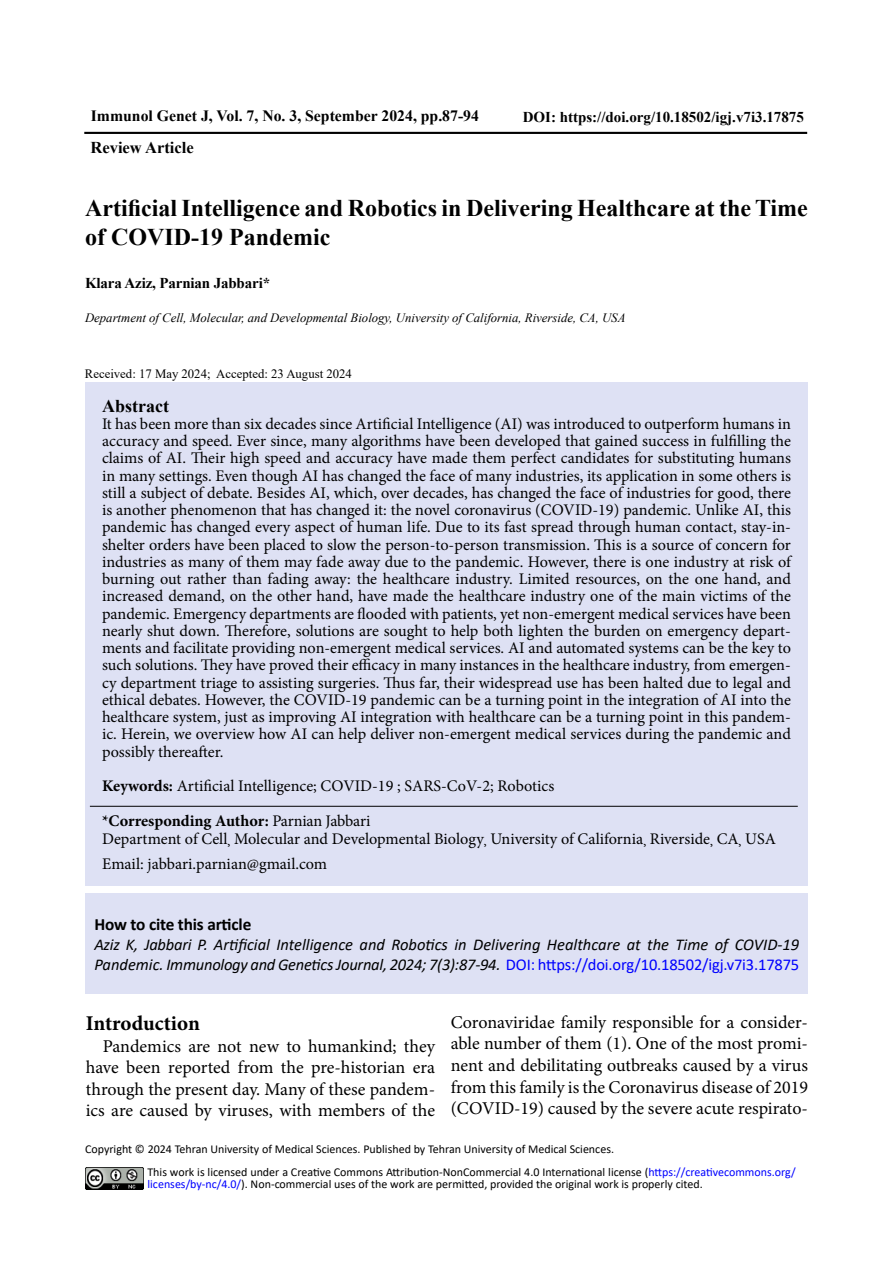
<style>
.page{position:relative;width:893px;height:1263px;background:#fff}
.page>*{position:absolute;margin:0;border:0;box-sizing:border-box;transform-origin:0 0}
.t1{font:700 24px/28.8px "Times New Roman";color:#000}
.t2{font:700 21px "Minion Pro";letter-spacing:-.005em;color:#000}
.t3{font:18px/21.6px "Minion Pro";color:#000;text-align:justify}
.t4{font:700 18px "Times New Roman";color:#000}
.t5{font:700 17.25px "Calibri";letter-spacing:-.01em;color:#000}
.t6{font:italic 16.5px/19.8px "Calibri";color:#000}
.t7{font:700 16.5px "Times New Roman";color:#000}
.t8{font:16.2px/17.2px "Minion Pro";color:#000}
.t9{font:700 15.75px "Times New Roman";color:#000}
.t10{font:700 15px "Times New Roman";color:#000}
.t11{font:italic 12.75px "Times New Roman";color:#000}
.t12{font:12.75px "Times New Roman";color:#000}
.t13{font:12px/23.5px "Calibri";color:#000}
.s1{font-weight:700}
.s2{font-style:normal;color:#00f}
.s3{color:#00f}
</style>
<div class="page">
<div style="left:85px;top:382px;width:723px;height:504px;background:#dee1f4"></div>
<hr style="left:90px;top:806px;width:708px;height:1px;background:#000">
<img style="left:85px;top:1167px;width:58px;height:22px">
<div style="left:86px;top:893px;width:722px;height:101px;background:#dee1f4"></div>
<hr style="left:84px;top:132px;width:723px;height:2px;background:#000">
<p class="t9" style="left:91px;top:105px;width:390px">Immunol Genet J, Vol. 7, No. 3, September 2024, pp.87-94</p>
<p class="t10" style="left:523px;top:106px;width:283px">DOI: https://doi.org/10.18502/igj.v7i3.17875</p>
<p class="t7" style="left:91px;top:135px;width:105px">Review Article</p>
<h1 class="t1" style="left:85px;top:193px;width:724px">Artificial Intelligence and Robotics in Delivering Healthcare at the Time of COVID-19 Pandemic</h1>
<p class="t10" style="left:85px;top:272px;width:187px">Klara Aziz, Parnian Jabbari*</p>
<p class="t11" style="left:85px;top:309px;width:542px">Department of Cell, Molecular, and Developmental Biology, University of California, Riverside, CA, USA</p>
<p class="t12" style="left:85px;top:365px;width:268px">Received: 17 May 2024; Accepted: 23 August 2024</p>
<p class="t4" style="left:102px;top:393px;width:68px">Abstract</p>
<p class="t8" style="left:102px;top:415px;width:690px;text-align:justify">It has been more than six decades since Artificial Intelligence (AI) was introduced to outperform humans in accuracy and speed. Ever since, many algorithms have been developed that gained success in fulfilling the claims of AI. Their high speed and accuracy have made them perfect candidates for substituting humans in many settings. Even though AI has changed the face of many industries, its application in some others is still a subject of debate. Besides AI, which, over decades, has changed the face of industries for good, there is another phenomenon that has changed it: the novel coronavirus (COVID-19) pandemic. Unlike AI, this pandemic has changed every aspect of human life. Due to its fast spread through human contact, stay-in&shy;shelter orders have been placed to slow the person-to-person transmission. This is a source of concern for industries as many of them may fade away due to the pandemic. However, there is one industry at risk of burning out rather than fading away: the healthcare industry. Limited resources, on the one hand, and increased demand, on the other hand, have made the healthcare industry one of the main victims of the pandemic. Emergency departments are flooded with patients, yet non-emergent medical services have been nearly shut down. Therefore, solutions are sought to help both lighten the burden on emergency depart&shy;ments and facilitate providing non-emergent medical services. AI and automated systems can be the key to such solutions. They have proved their efficacy in many instances in the healthcare industry, from emergen&shy;cy department triage to assisting surgeries. Thus far, their widespread use has been halted due to legal and ethical debates. However, the COVID-19 pandemic can be a turning point in the integration of AI into the healthcare system, just as improving AI integration with healthcare can be a turning point in this pandem&shy;ic. Herein, we overview how AI can help deliver non-emergent medical services during the pandemic and possibly thereafter.</p>
<p class="t8" style="left:102px;top:769px;width:454px;line-height:34.5px"><span class="s1">Keywords:</span> Artificial Intelligence; COVID-19 ; SARS-CoV-2; Robotics <span class="s1">*Corresponding Author:</span> Parnian Jabbari</p>
<p class="t8" style="left:102px;top:826px;width:675px;line-height:24.8px">Department of Cell, Molecular and Developmental Biology, University of California, Riverside, CA, USA<br>Email: jabbari.parnian@gmail.com</p>
<p class="t5" style="left:94px;top:912px;width:159px">How to cite this article</p>
<p class="t6" style="left:94px;top:934px;width:706px">Aziz K, Jabbari P. Artificial Intelligence and Robotics in Delivering Healthcare at the Time of COVID-19<br>Pandemic. Immunology and Genetics Journal, 2024; 7(3):87-94. <span class="s2">DOI: https://doi.org/10.18502/igj.v7i3.17875</span></p>
<p class="t2" style="left:86px;top:1008px;width:116px">Introduction</p>
<p class="t3" style="left:86px;top:1035px;width:351px;text-indent:17px">Pandemics are not new to humankind; they have been reported from the pre-historian era through the present day. Many of these pandem&shy;ics are caused by viruses, with members of the</p>
<p class="t3" style="left:451px;top:1011px;width:359px">Coronaviridae family responsible for a consider&shy;able number of them (1). One of the most promi&shy;nent and debilitating outbreaks caused by a virus from this family is the Coronavirus disease of 2019 (COVID-19) caused by the severe acute respirato-</p>
<p class="t13" style="left:147px;top:1137px;width:650px;text-indent:-62px">Copyright © 2024 Tehran University of Medical Sciences. Published by Tehran University of Medical Sciences.<br>This work is licensed under a Creative Commons Attribution-NonCommercial 4.0 International license (<span class="s3">https://creativecommons.org/</span></p>
<p class="t13" style="left:147px;top:1172px;width:557px"><span class="s3">licenses/by-nc/4.0/</span>). Non-commercial uses of the work are permitted, provided the original work is properly cited.</p>
</div>
